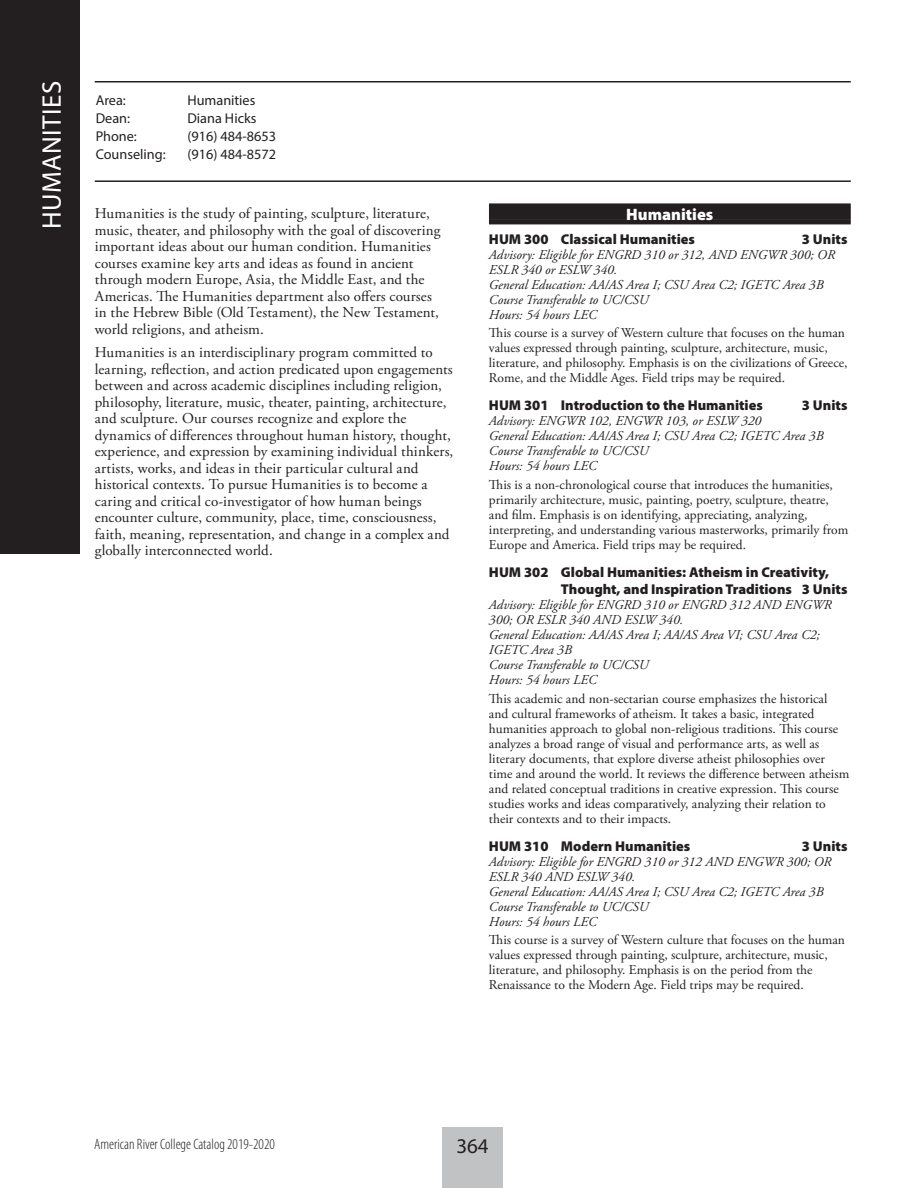
<style>
.page{position:relative;width:918px;height:1188px;background:#fff}
.page>*{position:absolute;margin:0;border:0;box-sizing:border-box;transform-origin:0 0}
._2018-Page_Head_Left{font:27px "Myriad Pro";letter-spacing:.015em;color:#fff}
.t1{font:21px "Myriad Pro";color:#231f20}
.Subject_divider{font:900 16.5px "Myriad Pro";color:#fff}
._2018-Body_text{font:15px/16.5px "Adobe Garamond Pro";letter-spacing:.01em;color:#231f20}
.t2{font:300 condensed 15px "Myriad Pro";color:#231f20}
.Course_Title{font:900 14.25px/17.2px "Myriad Pro";color:#231f20}
._2018-Header_text{font:14.25px "Myriad Pro";color:#231f20}
.Course_Description{font:13.5px/15px "Adobe Garamond Pro";color:#231f20}
.Advisory{font:italic 13.5px/15px "Adobe Garamond Pro";color:#231f20}
.PreReq{font:italic 13.5px/15px "Adobe Garamond Pro";color:#231f20}
.Credit{font:italic 13.5px "Adobe Garamond Pro";color:#231f20}
.Hours{font:italic 13.5px "Adobe Garamond Pro";color:#231f20}
</style>
<div class="page">
<div style="left:442px;top:1127px;width:61px;height:61px;background:#c1c2c4"></div>
<hr style="left:95px;top:180px;width:756px;height:2px;background:#231f20">
<hr style="left:95px;top:81px;width:756px;height:1px;background:#231f20">
<div style="left:489px;top:203px;width:362px;height:17px;background:#231f20"></div>
<hr style="left:489px;top:220px;width:362px;height:4px;background:#231f20">
<div style="left:0;top:0;width:80px;height:554px;background:#231f20"></div>
<p class="_2018-Page_Head_Left" style="left:35px;top:229px;width:150px;rotate:-90deg">HUMANITIES</p>
<p class="_2018-Header_text" style="left:96px;top:92px;width:32px">Area:</p>
<p class="_2018-Header_text" style="left:187px;top:92px;width:69px">Humanities</p>
<p class="_2018-Header_text" style="left:96px;top:110px;width:36px">Dean:</p>
<p class="_2018-Header_text" style="left:187px;top:110px;width:70px">Diana Hicks</p>
<p class="_2018-Header_text" style="left:96px;top:128px;width:43px">Phone:</p>
<p class="_2018-Header_text" style="left:187px;top:128px;width:90px">(916) 484-8653</p>
<p class="_2018-Header_text" style="left:96px;top:146px;width:71px">Counseling:</p>
<p class="_2018-Header_text" style="left:187px;top:146px;width:90px">(916) 484-8572</p>
<p class="_2018-Body_text" style="left:95px;top:206px;width:347px">Humanities is the study of painting, sculpture, literature, music, theater, and philosophy with the goal of discovering important ideas about our human condition. Humanities courses examine key arts and ideas as found in ancient through modern Europe, Asia, the Middle East, and the Americas. The Humanities department also offers courses in the Hebrew Bible (Old Testament), the New Testament, world religions, and atheism.</p>
<p class="_2018-Body_text" style="left:95px;top:345px;width:360px">Humanities is an interdisciplinary program committed to learning, reflection, and action predicated upon engagements between and across academic disciplines including religion, philosophy, literature, music, theater, painting, architecture, and sculpture. Our courses recognize and explore the dynamics of differences throughout human history, thought, experience, and expression by examining individual thinkers, artists, works, and ideas in their particular cultural and historical contexts. To pursue Humanities is to become a caring and critical co-investigator of how human beings encounter culture, community, place, time, consciousness, faith, meaning, representation, and change in a complex and globally interconnected world.</p>
<p class="Subject_divider" style="left:626px;top:205px;width:89px">Humanities</p>
<p class="Course_Title" style="left:489px;top:231px;width:208px">HUM 300 Classical Humanities</p>
<p class="Course_Title" style="left:802px;top:231px;width:47px">3 Units</p>
<p class="Advisory" style="left:489px;top:248px;width:347px">Advisory: Eligible for ENGRD 310 or 312, AND ENGWR 300; OR<br>ESLR 340 or ESLW 340.</p>
<p class="PreReq" style="left:489px;top:278px;width:336px">General Education: AA/AS Area I; CSU Area C2; IGETC Area 3B</p>
<p class="Credit" style="left:489px;top:292px;width:161px">Course Transferable to UC/CSU</p>
<p class="Hours" style="left:489px;top:307px;width:109px">Hours: 54 hours LEC</p>
<p class="Course_Description" style="left:489px;top:326px;width:360px">This course is a survey of Western culture that focuses on the human values expressed through painting, sculpture, architecture, music, literature, and philosophy. Emphasis is on the civilizations of Greece, Rome, and the Middle Ages. Field trips may be required.</p>
<p class="Course_Title" style="left:489px;top:397px;width:275px">HUM 301 Introduction to the Humanities</p>
<p class="Course_Title" style="left:802px;top:397px;width:47px">3 Units</p>
<p class="Advisory" style="left:489px;top:414px;width:274px">Advisory: ENGWR 102, ENGWR 103, or ESLW 320</p>
<p class="PreReq" style="left:489px;top:429px;width:336px">General Education: AA/AS Area I; CSU Area C2; IGETC Area 3B</p>
<p class="Credit" style="left:489px;top:443px;width:161px">Course Transferable to UC/CSU</p>
<p class="Hours" style="left:489px;top:458px;width:109px">Hours: 54 hours LEC</p>
<p class="Course_Description" style="left:489px;top:478px;width:361px">This is a non-chronological course that introduces the humanities, primarily architecture, music, painting, poetry, sculpture, theatre, and film. Emphasis is on identifying, appreciating, analyzing, interpreting, and understanding various masterworks, primarily from Europe and America. Field trips may be required.</p>
<p class="Course_Title" style="left:561px;top:564px;width:288px;text-indent:-72px">HUM 302 Global Humanities: Atheism in Creativity,<br>Thought, and Inspiration Traditions 3 Units</p>
<p class="Advisory" style="left:489px;top:598px;width:344px">Advisory: Eligible for ENGRD 310 or ENGRD 312 AND ENGWR<br>300; OR ESLR 340 AND ESLW 340.</p>
<p class="PreReq" style="left:489px;top:628px;width:332px">General Education: AA/AS Area I; AA/AS Area VI; CSU Area C2;<br>IGETC Area 3B</p>
<p class="Credit" style="left:489px;top:657px;width:161px">Course Transferable to UC/CSU</p>
<p class="Hours" style="left:489px;top:672px;width:109px">Hours: 54 hours LEC</p>
<p class="Course_Description" style="left:489px;top:692px;width:362px">This academic and non-sectarian course emphasizes the historical and cultural frameworks of atheism. It takes a basic, integrated humanities approach to global non-religious traditions. This course analyzes a broad range of visual and performance arts, as well as literary documents, that explore diverse atheist philosophies over time and around the world. It reviews the difference between atheism and related conceptual traditions in creative expression. This course studies works and ideas comparatively, analyzing their relation to their contexts and to their impacts.</p>
<p class="Course_Title" style="left:489px;top:838px;width:203px">HUM 310 Modern Humanities</p>
<p class="Course_Title" style="left:802px;top:838px;width:47px">3 Units</p>
<p class="Advisory" style="left:489px;top:854px;width:344px">Advisory: Eligible for ENGRD 310 or 312 AND ENGWR 300; OR<br>ESLR 340 AND ESLW 340.</p>
<p class="PreReq" style="left:489px;top:884px;width:336px">General Education: AA/AS Area I; CSU Area C2; IGETC Area 3B</p>
<p class="Credit" style="left:489px;top:898px;width:161px">Course Transferable to UC/CSU</p>
<p class="Hours" style="left:489px;top:913px;width:109px">Hours: 54 hours LEC</p>
<p class="Course_Description" style="left:489px;top:933px;width:358px">This course is a survey of Western culture that focuses on the human values expressed through painting, sculpture, architecture, music, literature, and philosophy. Emphasis is on the period from the Renaissance to the Modern Age. Field trips may be required.</p>
<p class="t2" style="left:94px;top:1136px;width:182px">American River College Catalog 2019-2020</p>
<h2 class="t1" style="left:456px;top:1133px;width:34px">364</h2>
</div>
